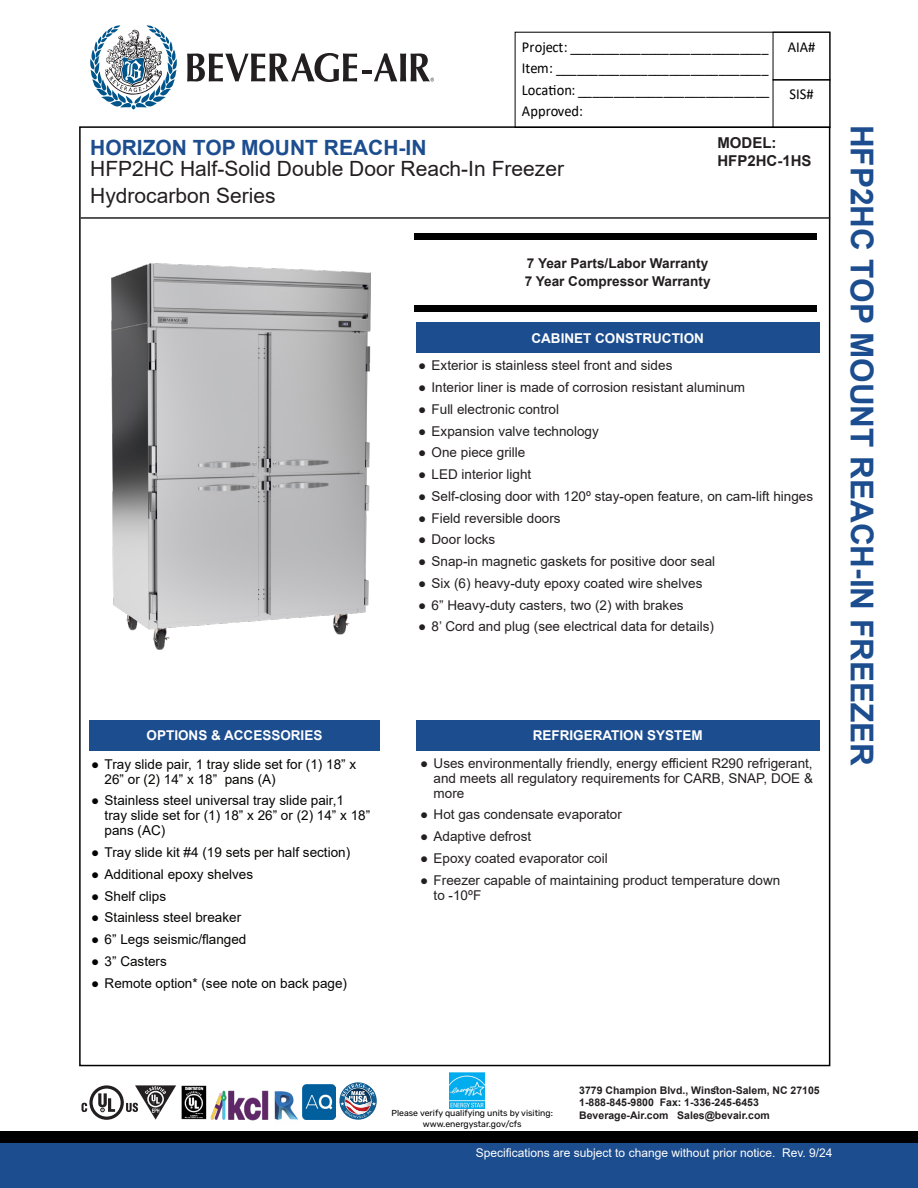
<style>
.page{position:relative;width:918px;height:1188px;background:#fff}
.page>*{position:absolute;margin:0;border:0;box-sizing:border-box;transform-origin:0 0}
.t1{font:700 31.5px "Arial";color:#1c4d8f}
.t2{font:21px/21px "Arial";color:#231f20}
.t3{font:15.15px/21.5px "Calibri";color:#000;text-align:justify;scale:.95 1}
.t4{font:700 15px/18px "Arial";color:#231f20}
.t5{font:700 13.65px/18.1px "Arial";color:#231f20}
.t6{font:13.5px/15px "Arial";color:#231f20;text-align:justify}
.t7{font:13.5px/15px "Arial";color:#040503}
.t8{font:700 13.5px "Arial";color:#fff}
.t9{font:12px "Arial";color:#fff}
.t10{font:700 10.5px/12.6px "Arial";color:#231f20}
.Paragraph_Style_1{font:8.7px "Rubik";color:#040503}
.s1{font-weight:700;color:#1c4d8f}
</style>
<div class="page">
<div style="left:515px;top:32px;width:315px;height:96px;border:1px solid #000"></div>
<div style="left:773px;top:32px;width:57px;height:48px;border:1px solid #000"></div>
<div style="left:773px;top:79px;width:57px;height:49px;border:1px solid #000"></div>
<hr style="left:81px;top:217px;width:749px;height:2px;background:#231f20">
<svg style="left:187px;top:53px;width:170px;height:29px"></svg>
<svg style="left:90px;top:25px;width:87px;height:85px"></svg>
<svg style="left:363px;top:53px;width:71px;height:28px"></svg>
<img style="left:112px;top:263px;width:258px;height:387px">
<div style="left:416px;top:323px;width:404px;height:30px;background:#1c4d8f"></div>
<div style="left:90px;top:720px;width:290px;height:30px;background:#1c4d8f"></div>
<div style="left:416px;top:720px;width:404px;height:30px;background:#1c4d8f"></div>
<div style="left:0;top:1131px;width:918px;height:22px;background:#000"></div>
<div style="left:0;top:1143px;width:918px;height:45px;background:#1c4d8f"></div>
<svg style="left:339px;top:1082px;width:38px;height:38px"></svg>
<img style="left:211px;top:1090px;width:58px;height:31px">
<img style="left:274px;top:1091px;width:25px;height:29px">
<img style="left:302px;top:1085px;width:34px;height:35px">
<svg style="left:82px;top:1085px;width:94px;height:35px"></svg>
<img style="left:181px;top:1085px;width:26px;height:35px">
<img style="left:449px;top:1072px;width:35px;height:36px">
<div style="left:415px;top:233px;width:402px;height:7px;background:#000"></div>
<div style="left:415px;top:305px;width:402px;height:7px;background:#000"></div>
<p class="t3" style="left:522px;top:36px;width:262px">Project: ____________________________ Item: ______________________________ Location: ___________________________ Approved:</p>
<p class="t3" style="left:788px;top:36px;width:31px">AIA#</p>
<p class="t3" style="left:790px;top:83px;width:27px">SIS#</p>
<p class="t2" style="left:90px;top:137px;width:475px"><span class="s1">HORIZON TOP MOUNT REACH-IN<br></span>HFP2HC Half-Solid Double Door Reach-In Freezer</p>
<p class="t2" style="left:90px;top:185px;width:187px">Hydrocarbon Series</p>
<p class="t4" style="left:717px;top:134px;width:96px">MODEL:<br>HFP2HC-1HS</p>
<p class="t5" style="left:525px;top:254px;width:187px">7 Year Parts/Labor Warranty<br>7 Year Compressor Warranty</p>
<p class="t8" style="left:531px;top:328px;width:174px">CABINET CONSTRUCTION</p>
<p class="t6" style="left:418px;top:358px;width:256px">● Exterior is stainless steel front and sides</p>
<p class="t6" style="left:418px;top:380px;width:329px">● Interior liner is made of corrosion resistant aluminum</p>
<p class="t6" style="left:418px;top:402px;width:143px">● Full electronic control</p>
<p class="t6" style="left:418px;top:423px;width:182px">● Expansion valve technology</p>
<p class="t6" style="left:418px;top:445px;width:109px">● One piece grille</p>
<p class="t6" style="left:418px;top:467px;width:115px">● LED interior light</p>
<p class="t6" style="left:418px;top:489px;width:397px">● Self-closing door with 120º stay-open feature, on cam-lift hinges</p>
<p class="t6" style="left:418px;top:510px;width:144px">● Field reversible doors</p>
<p class="t6" style="left:418px;top:532px;width:79px">● Door locks</p>
<p class="t6" style="left:418px;top:554px;width:299px">● Snap-in magnetic gaskets for positive door seal</p>
<p class="t6" style="left:418px;top:576px;width:286px">● Six (6) heavy-duty epoxy coated wire shelves</p>
<p class="t6" style="left:418px;top:597px;width:267px">● 6” Heavy-duty casters, two (2) with brakes</p>
<p class="t6" style="left:418px;top:619px;width:297px">● 8’ Cord and plug (see electrical data for details)</p>
<p class="t8" style="left:147px;top:726px;width:177px">OPTIONS &amp; ACCESSORIES</p>
<p class="t8" style="left:533px;top:726px;width:172px">REFRIGERATION SYSTEM</p>
<p class="t7" style="left:105px;top:756px;width:253px;text-indent:-14px">● Tray slide pair, 1 tray slide set for (1) 18” x<br>26” or (2) 14” x 18” pans (A)</p>
<p class="t7" style="left:105px;top:793px;width:267px;text-indent:-14px">● Stainless steel universal tray slide pair,1<br>tray slide set for (1) 18” x 26” or (2) 14” x 18” pans (AC)</p>
<p class="t7" style="left:91px;top:845px;width:261px">● Tray slide kit #4 (19 sets per half section)</p>
<p class="t7" style="left:91px;top:867px;width:164px">● Additional epoxy shelves</p>
<p class="t7" style="left:91px;top:888px;width:77px">● Shelf clips</p>
<p class="t7" style="left:91px;top:910px;width:152px">● Stainless steel breaker</p>
<p class="t7" style="left:91px;top:932px;width:157px">● 6” Legs seismic/flanged</p>
<p class="t7" style="left:91px;top:954px;width:77px">● 3” Casters</p>
<p class="t7" style="left:91px;top:975px;width:257px">● Remote option* (see note on back page)</p>
<p class="t6" style="left:434px;top:755px;width:381px;text-indent:-14px">● Uses environmentally friendly, energy efficient R290 refrigerant, and meets all regulatory requirements for CARB, SNAP, DOE &amp; more</p>
<p class="t6" style="left:420px;top:807px;width:203px">● Hot gas condensate evaporator</p>
<p class="t6" style="left:420px;top:829px;width:113px">● Adaptive defrost</p>
<p class="t6" style="left:420px;top:851px;width:189px">● Epoxy coated evaporator coil</p>
<p class="t6" style="left:434px;top:872px;width:348px;text-indent:-14px">● Freezer capable of maintaining product temperature down to -10ºF</p>
<p class="t1" style="left:884px;top:125px;width:643px;rotate:90deg">HFP2HC TOP MOUNT REACH-IN FREEZER</p>
<p class="t10" style="left:579px;top:1084px;width:242px">3779 Champion Blvd., Winston-Salem, NC 27105<br>1-888-845-9800 Fax: 1-336-245-6453<br>Beverage-Air.com Sales@bevair.com</p>
<p class="t9" style="left:476px;top:1145px;width:358px">Specifications are subject to change without prior notice. Rev. 9/24</p>
<p class="Paragraph_Style_1" style="left:392px;top:1108px;width:163px">Please verify qualifying units by visiting:</p>
<p class="Paragraph_Style_1" style="left:423px;top:1119px;width:100px">www.energystar.gov/cfs</p>
</div>
